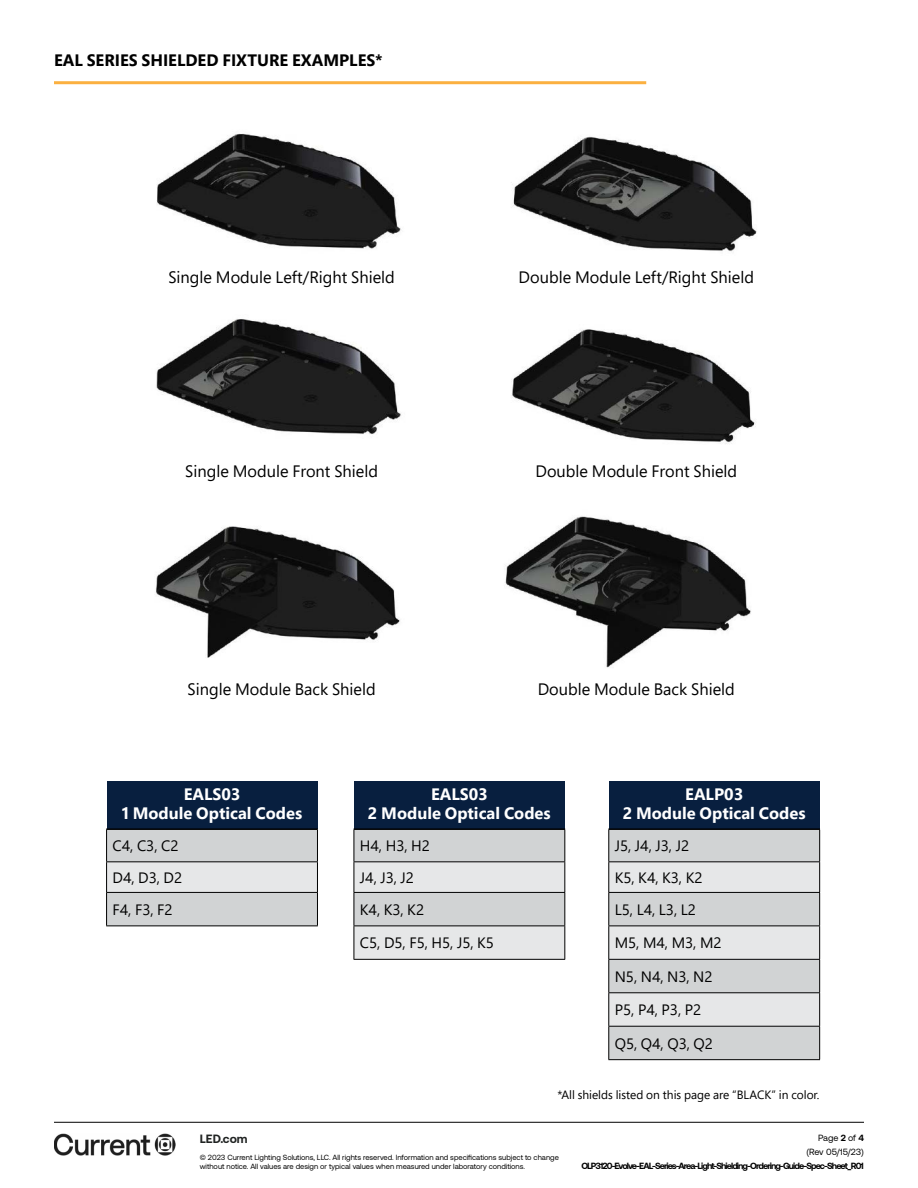
<style>
.page{position:relative;width:918px;height:1188px;background:#fff}
.page>*{position:absolute;margin:0;border:0;box-sizing:border-box;transform-origin:0 0}
.t1{font:16.5px "Segoe Pro";color:#000}
.t2{font:700 16.5px/19.8px "Segoe Pro";color:#fff;text-align:center}
.t3{font:700 16.5px "Segoe Pro";color:#000}
.t4{font:15px/31.8px "Segoe Pro";color:#000}
.t5{font:12px "Segoe Pro";color:#000}
.t6{font:700 12px "Aeonik";color:#202322}
.t7{font:700 9px "Aeonik";letter-spacing:-.105em;color:#000}
.t8{font:9px/14.1px "Aeonik";color:#000;text-align:right}
.t9{font:7.5px/9.8px "Aeonik";color:#000}
.s1{font-weight:700}
</style>
<div class="page">
<hr style="left:54px;top:1122px;width:810px;height:1px;background:#000">
<img style="left:54px;top:1134px;width:122px;height:21px">
<img style="left:157px;top:133px;width:244px;height:116px">
<img style="left:511px;top:136px;width:246px;height:116px">
<img style="left:511px;top:329px;width:245px;height:115px">
<img style="left:156px;top:319px;width:245px;height:115px">
<img style="left:156px;top:526px;width:244px;height:132px">
<img style="left:505px;top:516px;width:246px;height:152px">
<hr style="left:54px;top:81px;width:592px;height:3px;background:#fbb040">
<div style="left:107px;top:781px;width:210px;height:48px;background:#081f3f"></div>
<div style="left:107px;top:830px;width:210px;height:96px;background:#d1d3d4"></div>
<div style="left:107px;top:862px;width:210px;height:30px;background:#e6e7e8"></div>
<hr style="left:106px;top:828px;width:212px;height:2px;background:#000">
<hr style="left:106px;top:830px;width:1px;height:31px;background:#000">
<hr style="left:317px;top:830px;width:1px;height:31px;background:#000">
<hr style="left:106px;top:861px;width:212px;height:1px;background:#000">
<hr style="left:106px;top:862px;width:1px;height:30px;background:#000">
<hr style="left:317px;top:862px;width:1px;height:30px;background:#000">
<hr style="left:106px;top:892px;width:212px;height:1px;background:#000">
<hr style="left:106px;top:893px;width:1px;height:33px;background:#000">
<hr style="left:317px;top:893px;width:1px;height:33px;background:#000">
<hr style="left:106px;top:926px;width:212px;height:1px;background:#000">
<div style="left:354px;top:781px;width:211px;height:48px;background:#081f3f"></div>
<svg style="left:355px;top:830px;width:209px;height:129px;background:#d9dadb"></svg>
<hr style="left:354px;top:828px;width:211px;height:2px;background:#000">
<hr style="left:354px;top:830px;width:1px;height:31px;background:#000">
<hr style="left:564px;top:830px;width:1px;height:31px;background:#000">
<hr style="left:354px;top:861px;width:211px;height:1px;background:#000">
<hr style="left:354px;top:862px;width:1px;height:30px;background:#000">
<hr style="left:564px;top:862px;width:1px;height:30px;background:#000">
<hr style="left:354px;top:892px;width:211px;height:1px;background:#000">
<hr style="left:354px;top:893px;width:1px;height:33px;background:#000">
<hr style="left:564px;top:893px;width:1px;height:33px;background:#000">
<hr style="left:354px;top:926px;width:211px;height:1px;background:#000">
<hr style="left:354px;top:926px;width:1px;height:33px;background:#000">
<hr style="left:564px;top:926px;width:1px;height:33px;background:#000">
<hr style="left:354px;top:959px;width:211px;height:1px;background:#000">
<div style="left:609px;top:781px;width:211px;height:48px;background:#081f3f"></div>
<div style="left:609px;top:830px;width:210px;height:229px;background:#d1d3d4"></div>
<svg style="left:609px;top:862px;width:210px;height:164px;background:#dadbdc"></svg>
<hr style="left:608px;top:828px;width:212px;height:2px;background:#000">
<hr style="left:608px;top:830px;width:1px;height:31px;background:#000">
<hr style="left:819px;top:830px;width:1px;height:31px;background:#000">
<hr style="left:608px;top:861px;width:212px;height:1px;background:#000">
<hr style="left:608px;top:862px;width:1px;height:30px;background:#000">
<hr style="left:819px;top:862px;width:1px;height:30px;background:#000">
<hr style="left:608px;top:892px;width:212px;height:1px;background:#000">
<hr style="left:608px;top:893px;width:1px;height:33px;background:#000">
<hr style="left:819px;top:893px;width:1px;height:33px;background:#000">
<hr style="left:608px;top:926px;width:212px;height:1px;background:#000">
<hr style="left:608px;top:926px;width:1px;height:33px;background:#000">
<hr style="left:819px;top:926px;width:1px;height:33px;background:#000">
<hr style="left:608px;top:959px;width:212px;height:1px;background:#000">
<hr style="left:608px;top:960px;width:1px;height:32px;background:#000">
<hr style="left:819px;top:960px;width:1px;height:32px;background:#000">
<hr style="left:608px;top:992px;width:212px;height:1px;background:#000">
<hr style="left:608px;top:993px;width:1px;height:33px;background:#000">
<hr style="left:819px;top:993px;width:1px;height:33px;background:#000">
<hr style="left:608px;top:1026px;width:212px;height:1px;background:#000">
<hr style="left:608px;top:1027px;width:1px;height:32px;background:#000">
<hr style="left:819px;top:1027px;width:1px;height:32px;background:#000">
<hr style="left:608px;top:1059px;width:212px;height:1px;background:#000">
<h1 class="t3" style="left:54px;top:49px;width:330px">EAL SERIES SHIELDED FIXTURE EXAMPLES*</h1>
<h1 class="t1" style="left:168px;top:266px;width:228px">Single Module Left/Right Shield</h1>
<h1 class="t1" style="left:519px;top:266px;width:237px">Double Module Left/Right Shield</h1>
<h1 class="t1" style="left:185px;top:459px;width:194px">Single Module Front Shield</h1>
<h1 class="t1" style="left:535px;top:459px;width:203px">Double Module Front Shield</h1>
<h1 class="t1" style="left:188px;top:678px;width:190px">Single Module Back Shield</h1>
<h1 class="t1" style="left:538px;top:678px;width:199px">Double Module Back Shield</h1>
<h1 class="t2" style="left:122px;top:783px;width:182px">EALS03<br>1 Module Optical Codes</h1>
<h2 class="t4" style="left:113px;top:830px;width:71px">C4, C3, C2<br>D4, D3, D2<br>F4, F3, F2</h2>
<h1 class="t2" style="left:368px;top:783px;width:184px">EALS03<br>2 Module Optical Codes</h1>
<h2 class="t4" style="left:360px;top:830px;width:72px">H4, H3, H2<br>J4, J3, J2<br>K4, K3, K2</h2>
<h2 class="t4" style="left:360px;top:927px;width:136px">C5, D5, F5, H5, J5, K5</h2>
<h1 class="t2" style="left:623px;top:783px;width:184px">EALP03<br>2 Module Optical Codes</h1>
<h2 class="t4" style="left:615px;top:830px;width:89px">J5, J4, J3, J2<br>K5, K4, K3, K2<br>L5, L4, L3, L2</h2>
<h2 class="t4" style="left:615px;top:927px;width:108px">M5, M4, M3, M2</h2>
<h2 class="t4" style="left:615px;top:960px;width:99px">N5, N4, N3, N2</h2>
<h2 class="t4" style="left:615px;top:994px;width:88px">P5, P4, P3, P2</h2>
<h2 class="t4" style="left:615px;top:1027px;width:100px">Q5, Q4, Q3, Q2</h2>
<h3 class="t5" style="left:557px;top:1086px;width:264px">*All shields listed on this page are “BLACK” in color.</h3>
<h3 class="t6" style="left:200px;top:1132px;width:49px">LED.com</h3>
<p class="t9" style="left:200px;top:1152px;width:361px">© 2023 Current Lighting Solutions, LLC. All rights reserved. Information and specifications subject to change without notice. All values are design or typical values when measured under laboratory conditions.</p>
<p class="t8" style="left:806px;top:1131px;width:59px">Page <span class="s1">2</span> of <span class="s1">4 </span>(Rev 05/15/23)</p>
<p class="t7" style="left:581px;top:1160px;width:284px">OLP3120-Evolve-EAL-Series-Area-Light-Shielding-Ordering-Guide-Spec-Sheet_R01</p>
</div>
